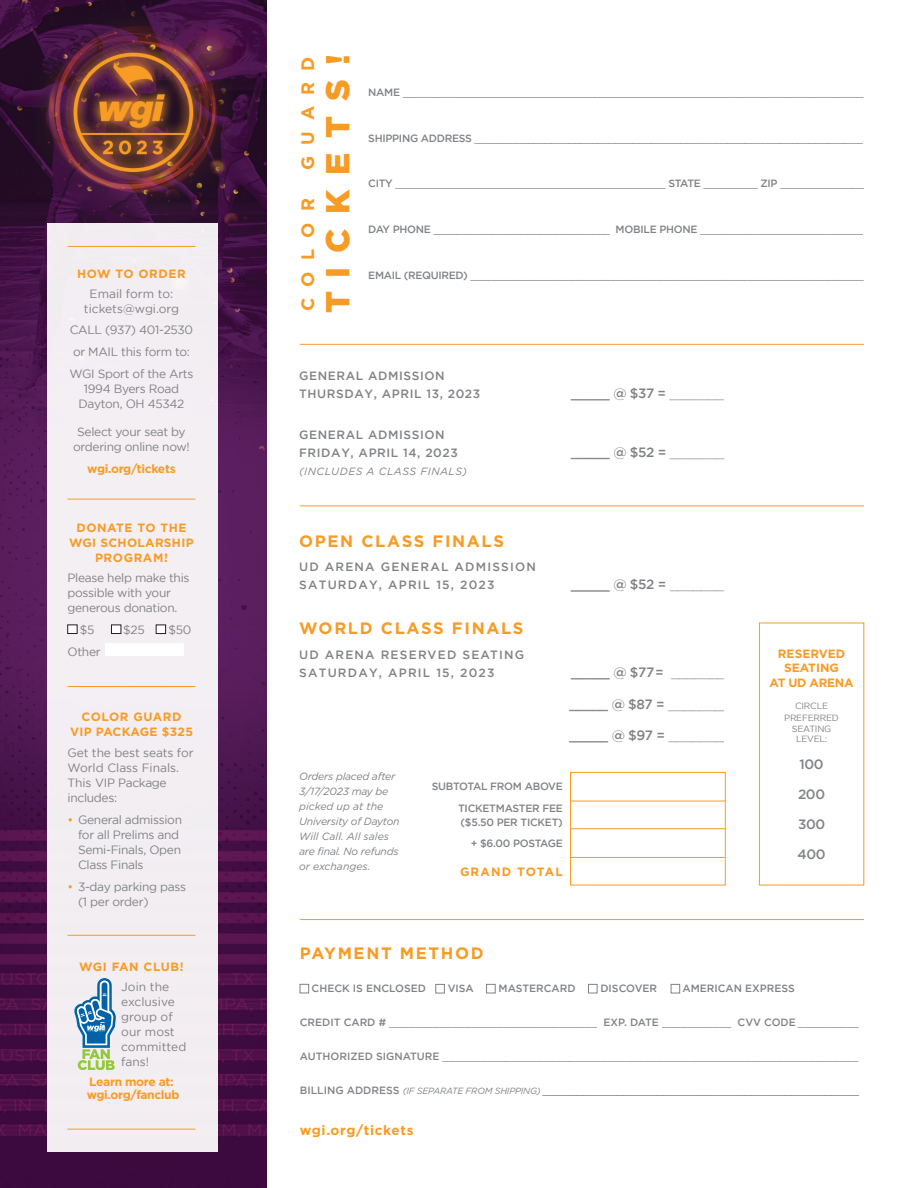
<style>
.page{position:relative;width:918px;height:1188px;background:#fff}
.page>*{position:absolute;margin:0;border:0;box-sizing:border-box;transform-origin:0 0}
.t1{font:900 33.3px "Gotham";letter-spacing:.435em;color:#f89b24}
.t2{font:700 18px "Gotham";letter-spacing:.63em;color:#f89b24}
.t3{font:700 16.5px "Gotham";letter-spacing:.1em;color:#f89b24}
.t4{font:300 13.5px "Gotham";color:#808285}
.t5{font:700 13.5px "Gotham";letter-spacing:.05em;color:#f89b24}
.t6{font:500 13.5px "Gotham";letter-spacing:-.025em;color:#808285}
.t7{font:12px/15px "Gotham";letter-spacing:-.025em;color:#808285}
.t8{font:500 12px/18px "Gotham";letter-spacing:.1em;color:#808285}
.t9{font:italic 12px "Gotham";color:#808285}
.t10{font:700 12px/15px "Gotham";letter-spacing:.01em;color:#f89b24;text-align:center}
.t11{font:500 12px/18px "Gotham";letter-spacing:.05em;color:#808285}
.t12{font:12px/15px "Gotham";color:#808285}
.t13{font:700 12px/13.5px "Gotham";letter-spacing:-.025em;color:#f89b24}
.t14{font:700 12px "Gotham";letter-spacing:.05em;color:#f89b24}
.t15{font:700 12px "Gotham";letter-spacing:.1em;color:#f89b24}
.t16{font:10.5px "Gotham";color:#808285}
.t17{font:italic 10.5px/15px "Gotham";letter-spacing:-.025em;color:#808285}
.t18{font:500 10.5px/13.5px "Gotham";letter-spacing:-.025em;color:#808285}
.t19{font:500 10.5px "Gotham";color:#808285}
.t20{font:italic 10.5px "Gotham";letter-spacing:.05em;color:#808285}
.t21{font:9px/12px "Gotham";letter-spacing:-.025em;color:#808285;text-align:center}
.s1{color:#f89b24}
.s2{font-weight:500}
.s3{font-weight:500;font-style:normal;font-size:10.5px}
.s4{font-size:9px}
</style>
<div class="page">
<img style="left:0;top:0;width:267px;height:1188px">
<div style="left:48px;top:223px;width:170px;height:929px;background:#f3eef2"></div>
<hr style="left:571px;top:400px;width:39px;height:1px;background:#808285">
<hr style="left:571px;top:458px;width:39px;height:1px;background:#808285">
<hr style="left:571px;top:591px;width:39px;height:1px;background:#808285">
<hr style="left:571px;top:679px;width:39px;height:1px;background:#808285">
<hr style="left:569px;top:710px;width:39px;height:1px;background:#808285">
<hr style="left:569px;top:742px;width:39px;height:1px;background:#808285">
<div style="left:300px;top:984px;width:9px;height:9px;background:#fff;border:1px solid #808285"></div>
<div style="left:436px;top:984px;width:9px;height:9px;background:#fff;border:1px solid #808285"></div>
<div style="left:486px;top:984px;width:9px;height:9px;border:1px solid #808285"></div>
<div style="left:588px;top:984px;width:9px;height:9px;background:#fff;border:1px solid #808285"></div>
<hr style="left:300px;top:506px;width:564px;height:1px;background:#f89b24">
<hr style="left:300px;top:344px;width:564px;height:1px;background:#f89b24">
<hr style="left:300px;top:919px;width:564px;height:1px;background:#f89b24">
<div style="left:759px;top:623px;width:105px;height:262px;border:1px solid #f89b24"></div>
<div style="left:106px;top:643px;width:78px;height:13px;background:#fff"></div>
<div style="left:68px;top:625px;width:9px;height:9px;background:#fff"></div>
<div style="left:68px;top:625px;width:9px;height:9px;border:1px solid #231f20"></div>
<div style="left:111px;top:625px;width:10px;height:9px;background:#fff"></div>
<div style="left:111px;top:625px;width:10px;height:9px;border:1px solid #231f20"></div>
<div style="left:156px;top:625px;width:10px;height:9px;background:#fff"></div>
<div style="left:156px;top:625px;width:10px;height:9px;border:1px solid #231f20"></div>
<hr style="left:68px;top:686px;width:127px;height:1px;background:#f89b24">
<hr style="left:68px;top:499px;width:127px;height:1px;background:#f89b24">
<hr style="left:68px;top:246px;width:127px;height:1px;background:#f89b24">
<hr style="left:68px;top:935px;width:127px;height:1px;background:#f89b24">
<svg style="left:74px;top:978px;width:42px;height:92px"></svg>
<hr style="left:68px;top:1129px;width:127px;height:1px;background:#f89b24">
<div style="left:671px;top:984px;width:9px;height:9px;background:#fff;border:1px solid #808285"></div>
<div style="left:570px;top:772px;width:156px;height:113px;background:#fff;border:1px solid #f89b24"></div>
<hr style="left:571px;top:801px;width:155px;height:1px;background:#f89b24">
<hr style="left:571px;top:828px;width:155px;height:1px;background:#f89b24">
<hr style="left:570px;top:857px;width:155px;height:1px;background:#f89b24">
<p class="t14" style="left:77px;top:267px;width:110px">HOW TO ORDER</p>
<p class="t12" style="left:84px;top:286px;width:97px;text-align:center">Email form to: tickets@wgi.org</p>
<p class="t7" style="left:70px;top:319px;width:125px;line-height:21.8px">CALL (937) 401-2530 or MAIL this form to:<br>WGI Sport of the Arts</p>
<p class="t7" style="left:79px;top:381px;width:107px;text-align:center">1994 Byers Road<br>Dayton, OH 45342</p>
<p class="t7" style="left:73px;top:425px;width:118px;text-align:center">Select your seat by ordering online now!</p>
<p class="t13" style="left:87px;top:462px;width:90px">wgi.org/tickets</p>
<p class="t10" style="left:69px;top:520px;width:126px">DONATE TO THE<br>WGI SCHOLARSHIP<br>PROGRAM!</p>
<p class="t7" style="left:67px;top:570px;width:124px">Please help make this possible with your generous donation.</p>
<p class="t7" style="left:80px;top:622px;width:16px">$5</p>
<p class="t7" style="left:123px;top:622px;width:23px">$25</p>
<p class="t7" style="left:168px;top:622px;width:24px">$50</p>
<p class="t7" style="left:67px;top:644px;width:35px">Other</p>
<p class="t10" style="left:70px;top:709px;width:124px">COLOR GUARD<br>VIP PACKAGE $325</p>
<p class="t7" style="left:68px;top:745px;width:128px">Get the best seats for<br>World Class Finals.<br>This VIP Package includes:</p>
<p class="t7" style="left:78px;top:812px;width:106px;text-indent:-10px"><span class="s1">•</span> General admission for all Prelims and<br>Semi-Finals, Open<br>Class Finals</p>
<p class="t7" style="left:78px;top:879px;width:109px;text-indent:-10px"><span class="s1">•</span> 3-day parking pass (1 per order)</p>
<p class="t14" style="left:79px;top:960px;width:106px">WGI FAN CLUB!</p>
<p class="t12" style="left:121px;top:979px;width:66px">Join the exclusive group of our most committed fans!</p>
<p class="t13" style="left:87px;top:1075px;width:94px">Learn more at: wgi.org/fanclub</p>
<h2 class="t2" style="left:297px;top:170px;width:115px;rotate:-90deg">GUARD</h2>
<h1 class="t1" style="left:319px;top:313px;width:260px;rotate:-90deg">TICKETS!</h1>
<h2 class="t2" style="left:297px;top:311px;width:114px;rotate:-90deg">COLOR</h2>
<p class="t16" style="left:368px;top:86px;width:497px"><span class="s2">NAME</span> _____________________________________________________________________________</p>
<p class="t16" style="left:368px;top:132px;width:496px"><span class="s2">SHIPPING ADDRESS</span> __________________________________________________________________</p>
<p class="t16" style="left:368px;top:178px;width:497px"><span class="s2">CITY</span> _____________________________________________ <span class="s2">STATE</span> _________ <span class="s2">ZIP</span> ______________</p>
<p class="t16" style="left:368px;top:224px;width:496px"><span class="s2">DAY PHONE</span> ______________________________ <span class="s2">MOBILE PHONE</span> ___________________________</p>
<p class="t16" style="left:368px;top:269px;width:497px"><span class="s2">EMAIL (REQUIRED)</span> __________________________________________________________________</p>
<p class="t11" style="left:299px;top:367px;width:183px">GENERAL ADMISSION<br>THURSDAY, APRIL 13, 2023</p>
<p class="t11" style="left:299px;top:425px;width:160px">GENERAL ADMISSION<br>FRIDAY, APRIL 14, 2023</p>
<p class="t20" style="left:299px;top:465px;width:169px">(INCLUDES A CLASS FINALS)</p>
<h3 class="t3" style="left:299px;top:531px;width:206px">OPEN CLASS FINALS</h3>
<p class="t8" style="left:299px;top:558px;width:238px">UD ARENA GENERAL ADMISSION<br>SATURDAY, APRIL 15, 2023</p>
<h3 class="t3" style="left:299px;top:619px;width:226px">WORLD CLASS FINALS</h3>
<p class="t8" style="left:299px;top:646px;width:227px">UD ARENA RESERVED SEATING<br>SATURDAY, APRIL 15, 2023</p>
<p class="t4" style="left:571px;top:386px;width:155px">_____ <span class="s2">@ $37 =</span> _______</p>
<p class="t4" style="left:571px;top:444px;width:155px">_____ <span class="s2">@ $52 =</span> _______</p>
<p class="t4" style="left:571px;top:577px;width:155px">_____ <span class="s2">@ $52 =</span> _______</p>
<p class="t4" style="left:571px;top:665px;width:156px">_____ <span class="s2">@ $77 =</span> _______</p>
<p class="t4" style="left:569px;top:696px;width:163px">_____ <span class="s2">@ $87 =</span> ________</p>
<p class="t4" style="left:569px;top:728px;width:163px">_____ <span class="s2">@ $97 =</span> ________</p>
<p class="t17" style="left:299px;top:769px;width:102px">Orders placed after<br>3/17/2023 may be picked up at the<br>University of Dayton<br>Will Call. All sales are final. No refunds or exchanges.</p>
<p class="t18" style="left:432px;top:780px;width:133px">SUBTOTAL FROM ABOVE</p>
<p class="t18" style="left:458px;top:801px;width:106px">TICKETMASTER FEE ($5.50 PER TICKET)</p>
<p class="t18" style="left:471px;top:836px;width:94px">+ $6.00 POSTAGE</p>
<p class="t15" style="left:460px;top:864px;width:104px">GRAND TOTAL</p>
<p class="t10" style="left:770px;top:646px;width:85px;line-height:14.4px">RESERVED<br>SEATING<br>AT UD ARENA</p>
<p class="t21" style="left:784px;top:700px;width:56px">CIRCLE<br>PREFERRED</p>
<p class="t21" style="left:792px;top:723px;width:41px;line-height:10.5px">SEATING<br>LEVEL:</p>
<p class="t6" style="left:800px;top:756px;width:26px">100</p>
<p class="t6" style="left:798px;top:786px;width:29px">200</p>
<p class="t6" style="left:798px;top:816px;width:29px">300</p>
<p class="t6" style="left:798px;top:846px;width:30px">400</p>
<h3 class="t3" style="left:300px;top:943px;width:185px">PAYMENT METHOD</h3>
<p class="t19" style="left:312px;top:983px;width:116px">CHECK IS ENCLOSED</p>
<p class="t18" style="left:448px;top:982px;width:28px">VISA</p>
<p class="t19" style="left:499px;top:983px;width:79px">MASTERCARD</p>
<p class="t19" style="left:600px;top:983px;width:58px">DISCOVER</p>
<p class="t19" style="left:682px;top:983px;width:114px">AMERICAN EXPRESS</p>
<p class="t16" style="left:300px;top:1017px;width:561px"><span class="s2">CREDIT CARD #</span> _________________________________ <span class="s2">EXP. DATE</span> ___________ <span class="s2">CVV CODE</span> __________</p>
<p class="t16" style="left:300px;top:1050px;width:560px"><span class="s2">AUTHORIZED SIGNATURE</span> __________________________________________________________________</p>
<p class="t9" style="left:300px;top:1083px;width:562px"><span class="s3">BILLING ADDRESS</span> <span class="s4">(IF SEPARATE FROM SHIPPING)</span> _______________________________________________</p>
<p class="t5" style="left:300px;top:1122px;width:115px">wgi.org/tickets</p>
</div>
